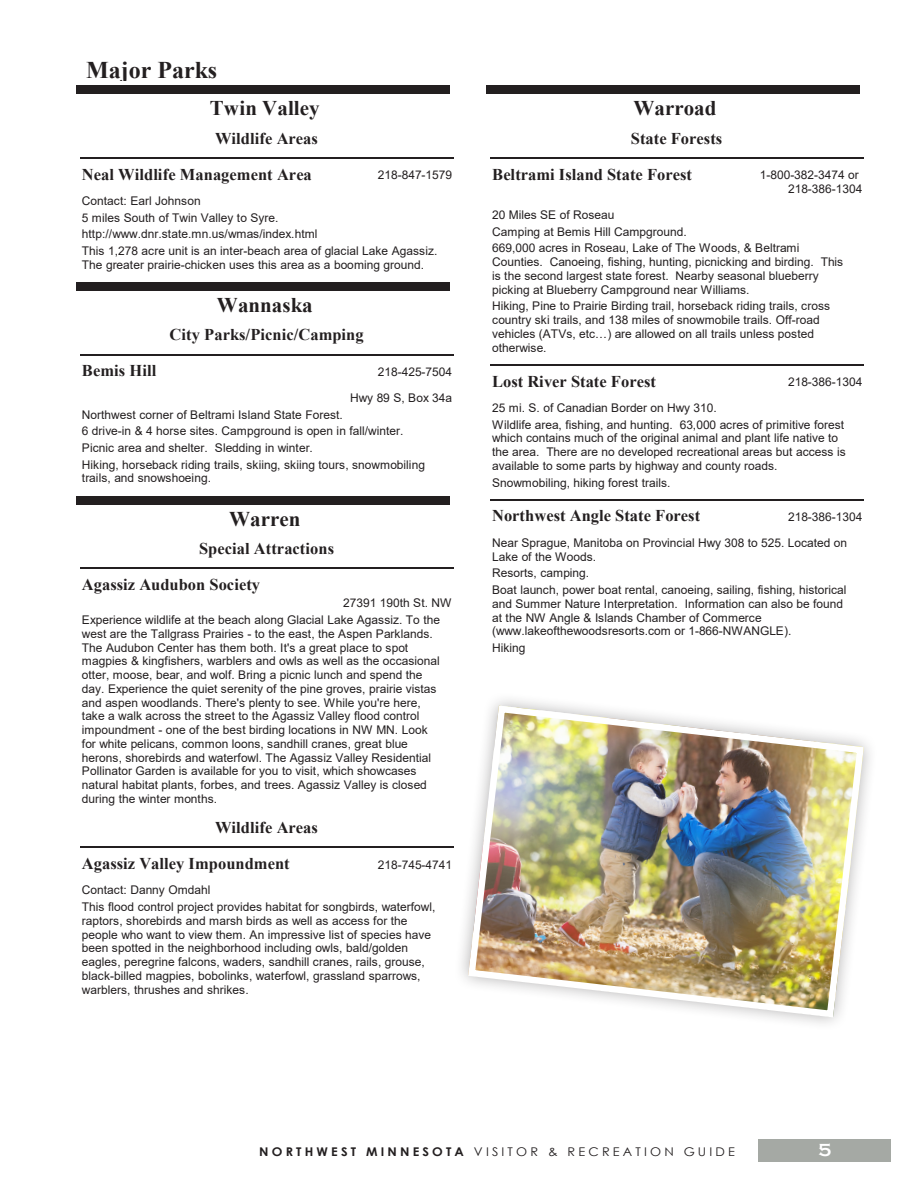
<style>
.page{position:relative;width:918px;height:1188px;background:#fff}
.page>*{position:absolute;margin:0;border:0;box-sizing:border-box;transform-origin:0 0}
.t1{font:700 24px "Times New Roman";color:#231f20}
.t2{font:700 21px "Times New Roman";letter-spacing:.005em;color:#231f20}
.t3{font:700 18px "Copperplate Gothic";color:#fff}
.t4{font:700 16.5px/35.8px "Times New Roman";color:#231f20}
.t5{font:12px/13.8px "Arial";color:#231f20}
.t6{font:12px "Century Gothic";letter-spacing:.25em;color:#231f20;scale:1.06 1}
.s1{font-weight:700}
</style>
<div class="page">
<div style="left:76px;top:85px;width:373px;height:9px;background:#231f20"></div>
<hr style="left:80px;top:157px;width:374px;height:2px;background:#231f20">
<div style="left:76px;top:282px;width:373px;height:9px;background:#231f20"></div>
<hr style="left:80px;top:354px;width:374px;height:1px;background:#231f20">
<div style="left:76px;top:496px;width:373px;height:8px;background:#231f20"></div>
<hr style="left:80px;top:567px;width:374px;height:2px;background:#231f20">
<hr style="left:80px;top:847px;width:374px;height:1px;background:#231f20">
<div style="left:486px;top:85px;width:373px;height:9px;background:#231f20"></div>
<hr style="left:491px;top:157px;width:373px;height:2px;background:#231f20">
<hr style="left:491px;top:364px;width:373px;height:2px;background:#231f20">
<hr style="left:491px;top:499px;width:373px;height:1px;background:#231f20">
<img style="left:465px;top:702px;width:402px;height:319px">
<div style="left:759px;top:1139px;width:132px;height:22px;background:#a5a9a4"></div>
<p class="t1" style="left:86px;top:52px;width:132px">Major Parks</p>
<p class="t2" style="left:210px;top:93px;width:111px">Twin Valley</p>
<p class="t4" style="left:82px;top:120px;width:238px;text-indent:133px">Wildlife Areas<br>Neal Wildlife Management Area</p>
<p class="t5" style="left:82px;top:211px;width:198px">5 miles South of Twin Valley to Syre.</p>
<p class="t5" style="left:82px;top:244px;width:357px">This 1,278 acre unit is an inter-beach area of glacial Lake Agassiz.<br>The greater prairie-chicken uses this area as a booming ground.</p>
<p class="t5" style="left:378px;top:168px;width:76px">218-847-1579</p>
<p class="t5" style="left:82px;top:194px;width:120px">Contact: Earl Johnson</p>
<p class="t5" style="left:82px;top:227px;width:237px">http://www.dnr.state.mn.us/wmas/index.html</p>
<p class="t4" style="left:82px;top:352px;width:76px">Bemis Hill</p>
<p class="t2" style="left:217px;top:290px;width:97px">Wannaska</p>
<p class="t4" style="left:170px;top:316px;width:196px">City Parks/Picnic/Camping</p>
<p class="t5" style="left:378px;top:365px;width:76px">218-425-7504</p>
<p class="t5" style="left:350px;top:391px;width:104px">Hwy 89 S, Box 34a</p>
<p class="t5" style="left:82px;top:406px;width:323px;line-height:16.8px">Northwest corner of Beltrami Island State Forest.<br>6 drive-in &amp; 4 horse sites. Campground is open in fall/winter.</p>
<p class="t5" style="left:82px;top:458px;width:345px">Hiking, horseback riding trails, skiing, skiing tours, snowmobiling trails, and snowshoeing.</p>
<p class="t5" style="left:82px;top:441px;width:233px">Picnic area and shelter. Sledding in winter.</p>
<p class="t2" style="left:229px;top:503px;width:73px">Warren</p>
<p class="t4" style="left:82px;top:530px;width:254px;text-indent:117px">Special Attractions<br>Agassiz Audubon Society</p>
<p class="t5" style="left:82px;top:595px;width:371px;line-height:16.8px;text-indent:261px">27391 190th St. NW<br>Experience wildlife at the beach along Glacial Lake Agassiz. To the</p>
<p class="t5" style="left:82px;top:627px;width:359px">west are the Tallgrass Prairies - to the east, the Aspen Parklands.<br>The Audubon Center has them both. It's a great place to spot magpies &amp; kingfishers, warblers and owls as well as the occasional otter, moose, bear, and wolf. Bring a picnic lunch and spend the day. Experience the quiet serenity of the pine groves, prairie vistas and aspen woodlands. There's plenty to see. While you're here, take a walk across the street to the Agassiz Valley flood control impoundment - one of the best birding locations in NW MN. Look for white pelicans, common loons, sandhill cranes, great blue herons, shorebirds and waterfowl. The Agassiz Valley Residential Pollinator Garden is available for you to visit, which showcases natural habitat plants, forbes, and trees. Agassiz Valley is closed during the winter months.</p>
<p class="t4" style="left:82px;top:809px;width:238px;text-indent:133px">Wildlife Areas<br>Agassiz Valley Impoundment</p>
<p class="t5" style="left:82px;top:900px;width:355px">This flood control project provides habitat for songbirds, waterfowl, raptors, shorebirds and marsh birds as well as access for the people who want to view them. An impressive list of species have been spotted in the neighborhood including owls, bald/golden eagles, peregrine falcons, waders, sandhill cranes, rails, grouse, black-billed magpies, bobolinks, waterfowl, grassland sparrows, warblers, thrushes and shrikes.</p>
<p class="t5" style="left:378px;top:858px;width:76px">218-745-4741</p>
<p class="t5" style="left:82px;top:883px;width:130px">Contact: Danny Omdahl</p>
<p class="t2" style="left:633px;top:93px;width:85px">Warroad</p>
<p class="t4" style="left:492px;top:120px;width:232px;text-indent:139px">State Forests<br>Beltrami Island State Forest</p>
<p class="t5" style="left:492px;top:206px;width:196px;line-height:16.8px">20 Miles SE of Roseau<br>Camping at Bemis Hill Campground.</p>
<p class="t5" style="left:788px;top:168px;width:76px;text-indent:-28px">1-800-382-3474 or<br>218-386-1304</p>
<p class="t5" style="left:492px;top:241px;width:353px">669,000 acres in Roseau, Lake of The Woods, &amp; Beltrami Counties. Canoeing, fishing, hunting, picnicking and birding. This is the second largest state forest. Nearby seasonal blueberry picking at Blueberry Campground near Williams.</p>
<p class="t5" style="left:492px;top:299px;width:339px">Hiking, Pine to Prairie Birding trail, horseback riding trails, cross country ski trails, and 138 miles of snowmobile trails. Off-road vehicles (ATVs, etc…) are allowed on all trails unless posted otherwise.</p>
<p class="t4" style="left:492px;top:363px;width:165px">Lost River State Forest</p>
<p class="t5" style="left:492px;top:401px;width:226px">25 mi. S. of Canadian Border on Hwy 310.</p>
<p class="t5" style="left:788px;top:375px;width:76px">218-386-1304</p>
<p class="t5" style="left:492px;top:418px;width:355px">Wildlife area, fishing, and hunting. 63,000 acres of primitive forest which contains much of the original animal and plant life native to the area. There are no developed recreational areas but access is available to some parts by highway and county roads.</p>
<p class="t5" style="left:492px;top:476px;width:180px">Snowmobiling, hiking forest trails.</p>
<p class="t4" style="left:492px;top:497px;width:209px">Northwest Angle State Forest</p>
<p class="t5" style="left:492px;top:536px;width:356px">Near Sprague, Manitoba on Provincial Hwy 308 to 525. Located on<br>Lake of the Woods.</p>
<p class="t5" style="left:492px;top:566px;width:98px">Resorts, camping.</p>
<p class="t5" style="left:788px;top:510px;width:76px">218-386-1304</p>
<p class="t5" style="left:492px;top:583px;width:356px">Boat launch, power boat rental, canoeing, sailing, fishing, historical and Summer Nature Interpretation. Information can also be found at the NW Angle &amp; Islands Chamber of Commerce (www.lakeofthewoodsresorts.com or 1-866-NWANGLE).</p>
<p class="t5" style="left:492px;top:641px;width:35px">Hiking</p>
<p class="t6" style="left:259px;top:1143px;width:450px"><span class="s1">NORTHWEST MINNESOTA</span> VISITOR &amp; RECREATION GUIDE</p>
<p class="t3" style="left:818px;top:1140px;width:14px">5</p>
</div>
